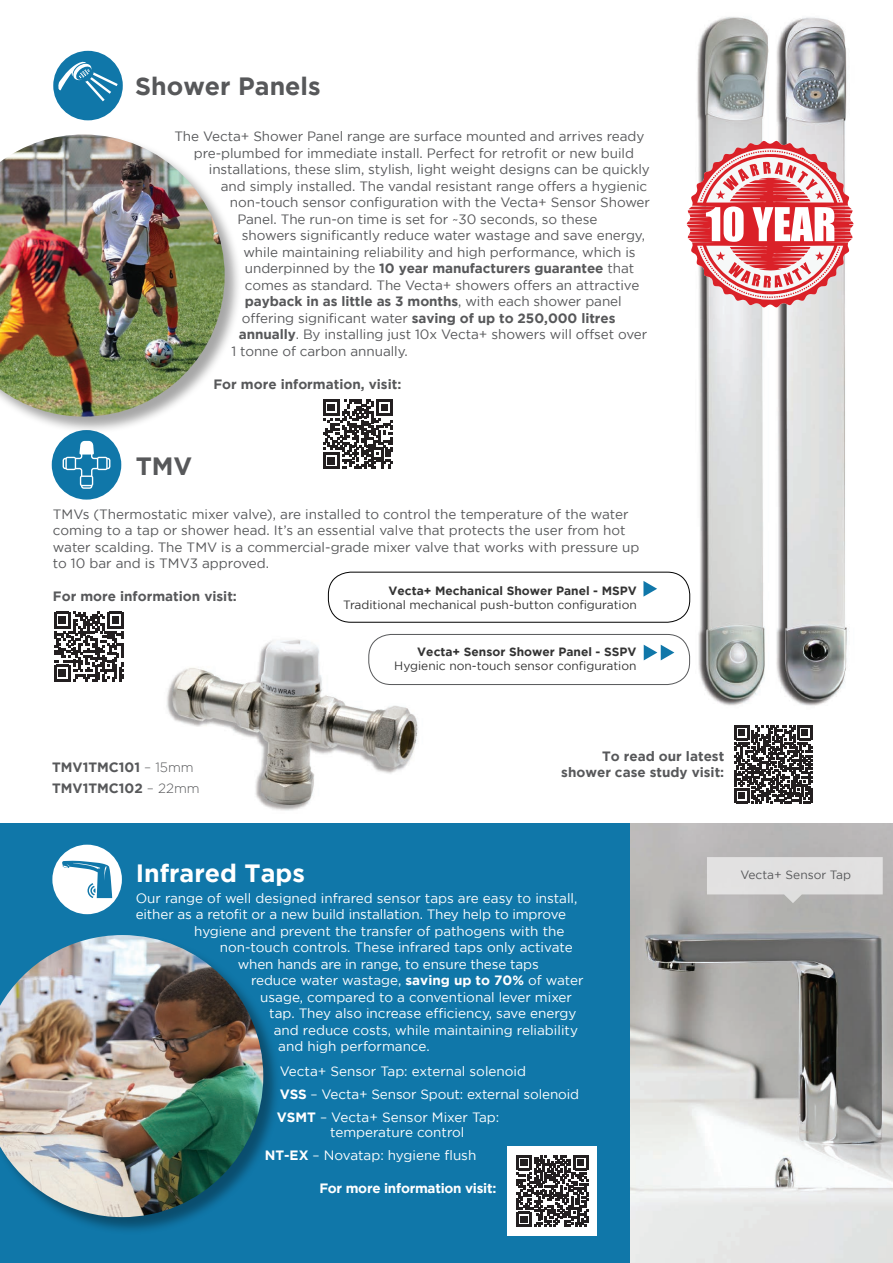
<style>
.page{position:relative;width:893px;height:1263px;background:#fff}
.page>*{position:absolute;margin:0;border:0;box-sizing:border-box;transform-origin:0 0}
.t1{font:700 25.05px "Gotham";color:#57585a}
.t2{font:700 25.05px "Gotham";color:#fff}
.t3{font:13.5px/16.5px "Gotham";letter-spacing:-.005em;color:#57585a}
.t4{font:13.5px "Gotham";color:#fff}
.t5{font:700 13.5px/16.5px "Gotham";color:#57585a;text-align:right}
.t6{font:700 13.5px "Gotham";letter-spacing:-.02em;color:#fff}
.t7{font:12px "Gotham";color:#333}
.t8{font:700 12px "Gotham";color:#333}
.t9{font:12px "Gotham";color:#57585a}
.s1{font-weight:400}
.s2{font-weight:700}
.s3{font-weight:300}
</style>
<div class="page">
<img style="left:775px;top:17px;width:72px;height:689px">
<img style="left:666px;top:17px;width:107px;height:709px">
<svg style="left:643px;top:581px;width:14px;height:16px"></svg>
<svg style="left:644px;top:645px;width:30px;height:15px"></svg>
<div style="left:369px;top:634px;width:321px;height:51px;border:1px solid #57585a;border-radius:22px"></div>
<div style="left:328px;top:572px;width:362px;height:50px;border:1px solid #000;border-radius:22px"></div>
<img style="left:629px;top:824px;width:264px;height:439px">
<div style="left:0;top:824px;width:629px;height:439px;background:#1077a9"></div>
<svg style="left:52px;top:845px;width:70px;height:69px"></svg>
<svg style="left:53px;top:51px;width:70px;height:69px"></svg>
<svg style="left:52px;top:434px;width:69px;height:66px"></svg>
<svg style="left:687px;top:141px;width:167px;height:166px"></svg>
<svg style="left:707px;top:857px;width:176px;height:46px;background:#d9d8d8"></svg>
<img style="left:166px;top:634px;width:259px;height:177px">
<div style="left:0;top:134px;width:242px;height:300px;background:#000;opacity:.35"></div>
<img style="left:0;top:134px;width:225px;height:283px">
<div style="left:0;top:934px;width:281px;height:301px;background:#000;opacity:.35"></div>
<img style="left:0;top:935px;width:263px;height:282px">
<svg style="left:323px;top:399px;width:70px;height:70px"></svg>
<svg style="left:54px;top:612px;width:70px;height:70px"></svg>
<svg style="left:734px;top:726px;width:78px;height:77px"></svg>
<div style="left:508px;top:1146px;width:89px;height:89px;background:#fff"></div>
<svg style="left:516px;top:1155px;width:72px;height:72px"></svg>
<p class="t1" style="left:135px;top:72px;width:187px">Shower Panels</p>
<p class="t3" style="left:174px;top:128px;width:472px">The Vecta+ Shower Panel range are surface mounted and arrives ready</p>
<p class="t3" style="left:194px;top:145px;width:442px">pre-plumbed for immediate install. Perfect for retrofit or new build</p>
<p class="t3" style="left:209px;top:161px;width:442px">installations, these slim, stylish, light weight designs can be quickly</p>
<p class="t3" style="left:221px;top:178px;width:428px">and simply installed. The vandal resistant range offers a hygienic</p>
<p class="t3" style="left:230px;top:194px;width:422px">non-touch sensor configuration with the Vecta+ Sensor Shower</p>
<p class="t3" style="left:237px;top:211px;width:361px">Panel. The run-on time is set for ~30 seconds, so these</p>
<p class="t3" style="left:242px;top:227px;width:405px">showers significantly reduce water wastage and save energy,</p>
<p class="t3" style="left:243px;top:244px;width:394px">while maintaining reliability and high performance, which is</p>
<p class="t5" style="left:245px;top:260px;width:391px"><span class="s1">underpinned by the</span> 10 year manufacturers guarantee <span class="s1">that</span></p>
<p class="t3" style="left:245px;top:277px;width:396px">comes as standard. The Vecta+ showers offers an attractive</p>
<p class="t5" style="left:245px;top:293px;width:378px">payback in as little as 3 months<span class="s1">, with each shower panel</span></p>
<p class="t5" style="left:242px;top:309px;width:375px"><span class="s1">offering significant water</span> saving of up to 250,000 litres</p>
<p class="t3" style="left:239px;top:326px;width:410px"><span class="s2">annually</span>. By installing just 10x Vecta+ showers will offset over</p>
<p class="t3" style="left:231px;top:343px;width:178px">1 tonne of carbon annually.</p>
<p class="t5" style="left:213px;top:375px;width:189px">For more information, visit:</p>
<p class="t1" style="left:136px;top:451px;width:58px">TMV</p>
<p class="t3" style="left:53px;top:506px;width:588px">TMVs (Thermostatic mixer valve), are installed to control the temperature of the water coming to a tap or shower head. It’s an essential valve that protects the user from hot water scalding. The TMV is a commercial-grade mixer valve that works with pressure up to 10 bar and is TMV3 approved.</p>
<p class="t5" style="left:53px;top:588px;width:186px">For more information visit:</p>
<p class="t8" style="left:389px;top:583px;width:250px">Vecta+ Mechanical Shower Panel - MSPV</p>
<p class="t7" style="left:343px;top:598px;width:295px">Traditional mechanical push-button configuration</p>
<p class="t8" style="left:417px;top:645px;width:221px">Vecta+ Sensor Shower Panel - SSPV</p>
<p class="t7" style="left:394px;top:659px;width:244px">Hygienic non-touch sensor configuration</p>
<p class="t5" style="left:52px;top:758px;width:143px">TMV1TMC101 <span class="s3">– 15mm</span></p>
<p class="t5" style="left:52px;top:779px;width:149px">TMV1TMC102 <span class="s3">– 22mm</span></p>
<p class="t5" style="left:561px;top:748px;width:164px">To read our latest shower case study visit:</p>
<p class="t2" style="left:136px;top:859px;width:171px">Infrared Taps</p>
<p class="t4" style="left:136px;top:890px;width:443px">Our range of well designed infrared sensor taps are easy to install,</p>
<p class="t4" style="left:136px;top:907px;width:432px">either as a retofit or a new build installation. They help to improve</p>
<p class="t4" style="left:194px;top:923px;width:372px">hygiene and prevent the transfer of pathogens with the</p>
<p class="t4" style="left:220px;top:940px;width:355px">non-touch controls. These infrared taps only activate</p>
<p class="t4" style="left:238px;top:956px;width:302px">when hands are in range, to ensure these taps</p>
<p class="t4" style="left:251px;top:973px;width:334px">reduce water wastage, <span class="s2">saving up to 70%</span> of water</p>
<p class="t4" style="left:260px;top:989px;width:313px">usage, compared to a conventional lever mixer</p>
<p class="t4" style="left:269px;top:1006px;width:309px">tap. They also increase efficiency, save energy</p>
<p class="t4" style="left:274px;top:1022px;width:306px">and reduce costs, while maintaining reliability</p>
<p class="t4" style="left:278px;top:1039px;width:153px">and high performance.</p>
<p class="t4" style="left:280px;top:1064px;width:248px">Vecta+ Sensor Tap: external solenoid</p>
<p class="t4" style="left:280px;top:1087px;width:301px"><span class="s2">VSS</span> – Vecta+ Sensor Spout: external solenoid</p>
<p class="t4" style="left:277px;top:1110px;width:224px"><span class="s2">VSMT</span> – Vecta+ Sensor Mixer Tap:</p>
<p class="t4" style="left:330px;top:1125px;width:136px">temperature control</p>
<p class="t4" style="left:265px;top:1148px;width:213px"><span class="s2">NT-EX</span> – Novatap: hygiene flush</p>
<p class="t6" style="left:319px;top:1181px;width:179px">For more information visit:</p>
<p class="t9" style="left:740px;top:868px;width:112px">Vecta+ Sensor Tap</p>
</div>
